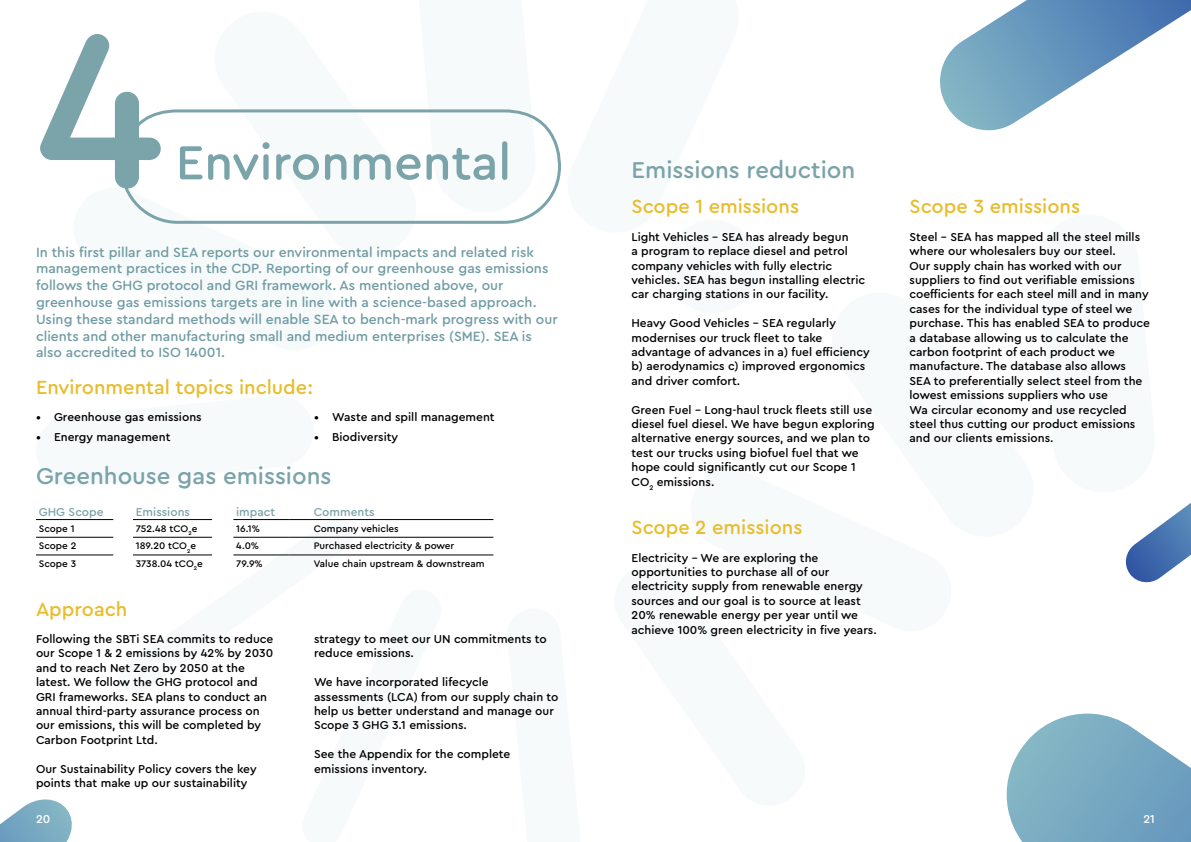
<style>
.page{position:relative;width:1191px;height:842px;background:#fff}
.page>*{position:absolute;margin:0;border:0;box-sizing:border-box;transform-origin:0 0}
.t1{font:500 226.7px "Cera Round Pro";color:#7ba3aa}
.t2{font:500 50.1px "Cera Round Pro";color:#7ba3aa}
.t3{font:500 24px "Cera Round Pro";color:#7ba3aa}
.t4{font:500 20px "Cera Round Pro";color:#e8bd2e}
.t5{font:500 14px/16.8px "Cera Round Pro";color:#709ca3}
.t6{font:500 12px/14.4px "Cera Round Pro";color:#000}
.t7{font:500 12px "Cera Round Pro";color:#7ba3aa}
.t8{font:500 12px "Cera Round Pro";color:#fff}
.t9{font:500 10px "Cera Round Pro";color:#000}
</style>
<div class="page">
<svg style="left:133px;top:519px;width:221px;height:37px"></svg>
<hr style="left:133px;top:537px;width:79px;height:1px;background:#000">
<hr style="left:233px;top:537px;width:56px;height:1px;background:#000">
<svg style="left:289px;top:537px;width:22px;height:1px"></svg>
<hr style="left:311px;top:537px;width:182px;height:1px;background:#000">
<hr style="left:133px;top:554px;width:79px;height:1px;background:#000">
<hr style="left:233px;top:554px;width:56px;height:1px;background:#000">
<svg style="left:289px;top:554px;width:22px;height:1px"></svg>
<hr style="left:311px;top:554px;width:182px;height:1px;background:#000">
<hr style="left:133px;top:519px;width:79px;height:1px;background:#000">
<hr style="left:233px;top:519px;width:56px;height:1px;background:#000">
<svg style="left:289px;top:519px;width:22px;height:1px"></svg>
<hr style="left:311px;top:519px;width:182px;height:1px;background:#000">
<hr style="left:36px;top:519px;width:77px;height:1px;background:#000">
<hr style="left:36px;top:537px;width:77px;height:1px;background:#000">
<hr style="left:36px;top:554px;width:77px;height:1px;background:#000">
<svg style="left:0;top:799px;width:72px;height:43px"></svg>
<svg style="left:120px;top:109px;width:441px;height:115px"></svg>
<svg style="left:1006px;top:714px;width:185px;height:128px"></svg>
<svg style="left:940px;top:0;width:251px;height:131px"></svg>
<svg style="left:1125px;top:503px;width:66px;height:80px"></svg>
<h1 class="t1" style="left:36px;top:-46px;width:129px">4</h1>
<h2 class="t2" style="left:176px;top:128px;width:337px">Environmental</h2>
<p class="t5" style="left:36px;top:243px;width:523px">In this first pillar and SEA reports our environmental impacts and related risk management practices in the CDP. Reporting of our greenhouse gas emissions follows the GHG protocol and GRI framework. As mentioned above, our greenhouse gas emissions targets are in line with a science-based approach.<br>Using these standard methods will enable SEA to bench-mark progress with our clients and other manufacturing small and medium enterprises (SME). SEA is also accredited to ISO 14001.</p>
<h3 class="t4" style="left:36px;top:373px;width:278px">Environmental topics include:</h3>
<p class="t6" style="left:36px;top:409px;width:167px">• Greenhouse gas emissions</p>
<p class="t6" style="left:36px;top:429px;width:136px">• Energy management</p>
<p class="t6" style="left:314px;top:409px;width:182px">• Waste and spill management</p>
<p class="t6" style="left:314px;top:429px;width:86px">• Biodiversity</p>
<h3 class="t3" style="left:36px;top:459px;width:297px">Greenhouse gas emissions</h3>
<p class="t7" style="left:39px;top:503px;width:66px">GHG Scope</p>
<p class="t7" style="left:136px;top:503px;width:56px">Emissions</p>
<p class="t7" style="left:236px;top:503px;width:41px">impact</p>
<p class="t7" style="left:314px;top:503px;width:62px">Comments</p>
<p class="t9" style="left:39px;top:521px;width:37px">Scope 1</p>
<p class="t9" style="left:136px;top:521px;width:63px">752.48 tCO<sub>2</sub>e</p>
<p class="t9" style="left:236px;top:521px;width:25px">16.1%</p>
<p class="t9" style="left:314px;top:521px;width:87px">Company vehicles</p>
<p class="t9" style="left:39px;top:539px;width:39px">Scope 2</p>
<p class="t9" style="left:136px;top:539px;width:62px">189.20 tCO<sub>2</sub>e</p>
<p class="t9" style="left:236px;top:539px;width:24px">4.0%</p>
<p class="t9" style="left:314px;top:539px;width:142px">Purchased electricity &amp; power</p>
<p class="t9" style="left:39px;top:557px;width:39px">Scope 3</p>
<p class="t9" style="left:136px;top:557px;width:69px">3738.04 tCO<sub>2</sub>e</p>
<p class="t9" style="left:236px;top:557px;width:28px">79.9%</p>
<p class="t9" style="left:314px;top:557px;width:172px">Value chain upstream &amp; downstream</p>
<h3 class="t4" style="left:36px;top:595px;width:93px">Approach</h3>
<p class="t6" style="left:36px;top:631px;width:239px">Following the SBTi SEA commits to reduce our Scope 1 &amp; 2 emissions by 42% by 2030 and to reach Net Zero by 2050 at the latest. We follow the GHG protocol and GRI frameworks. SEA plans to conduct an annual third-party assurance process on our emissions, this will be completed by Carbon Footprint Ltd.</p>
<p class="t6" style="left:36px;top:761px;width:222px">Our Sustainability Policy covers the key points that make up our sustainability</p>
<p class="t6" style="left:314px;top:631px;width:234px">strategy to meet our UN commitments to reduce emissions.</p>
<p class="t6" style="left:314px;top:674px;width:246px">We have incorporated lifecycle assessments (LCA) from our supply chain to help us better understand and manage our Scope 3 GHG 3.1 emissions.</p>
<p class="t6" style="left:314px;top:746px;width:198px">See the Appendix for the complete emissions inventory.</p>
<h3 class="t3" style="left:631px;top:154px;width:225px">Emissions reduction</h3>
<h3 class="t4" style="left:631px;top:193px;width:169px">Scope 1 emissions</h3>
<p class="t6" style="left:631px;top:229px;width:235px">Light Vehicles – SEA has already begun<br>a program to replace diesel and petrol company vehicles with fully electric vehicles. SEA has begun installing electric car charging stations in our facility.</p>
<p class="t6" style="left:631px;top:315px;width:240px">Heavy Good Vehicles – SEA regularly modernises our truck fleet to take advantage of advances in a) fuel efficiency b) aerodynamics c) improved ergonomics and driver comfort.</p>
<p class="t6" style="left:631px;top:402px;width:245px">Green Fuel – Long-haul truck fleets still use diesel fuel diesel. We have begun exploring alternative energy sources, and we plan to test our trucks using biofuel fuel that we hope could significantly cut our Scope 1<br>CO<sub>2</sub> emissions.</p>
<h3 class="t4" style="left:631px;top:514px;width:172px">Scope 2 emissions</h3>
<p class="t6" style="left:631px;top:550px;width:247px">Electricity – We are exploring the opportunities to purchase all of our electricity supply from renewable energy sources and our goal is to source at least 20% renewable energy per year until we achieve 100% green electricity in five years.</p>
<h3 class="t4" style="left:909px;top:193px;width:172px">Scope 3 emissions</h3>
<p class="t6" style="left:909px;top:229px;width:242px">Steel – SEA has mapped all the steel mills where our wholesalers buy our steel.<br>Our supply chain has worked with our suppliers to find out verifiable emissions coefficients for each steel mill and in many cases for the individual type of steel we purchase. This has enabled SEA to produce a database allowing us to calculate the carbon footprint of each product we manufacture. The database also allows SEA to preferentially select steel from the lowest emissions suppliers who use<br>Wa circular economy and use recycled steel thus cutting our product emissions and our clients emissions.</p>
<p class="t8" style="left:36px;top:810px;width:16px">20</p>
<p class="t8" style="left:1143px;top:810px;width:13px">21</p>
</div>
